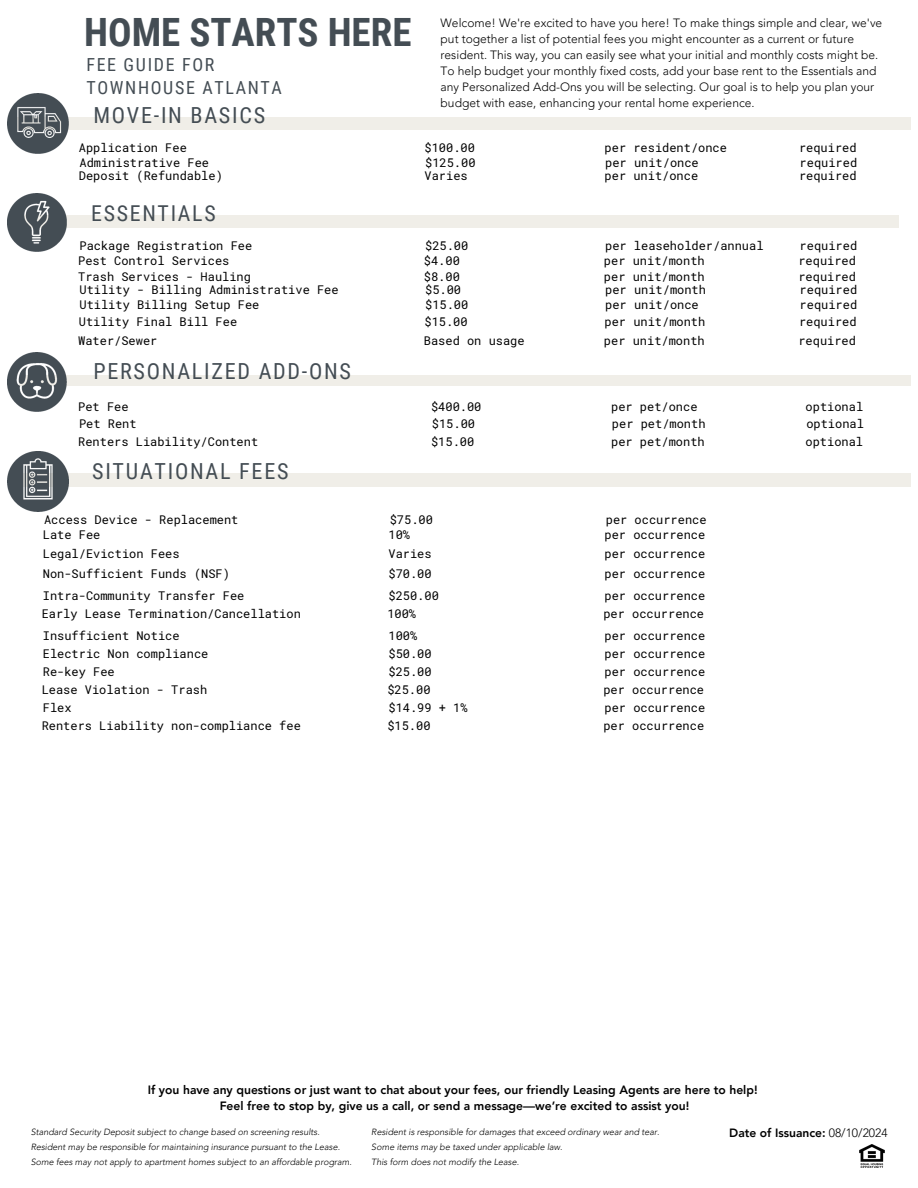
<style>
.page{position:relative;width:918px;height:1188px;background:#fff}
.page>*{position:absolute;margin:0;border:0;box-sizing:border-box;transform-origin:0 0}
.t1{font:700 39px "Roboto Condensed";color:#444d54}
.t2{font:22.2px "Roboto Condensed";letter-spacing:.08em;color:#444d54}
.t3{font:21.9px "Roboto Condensed";letter-spacing:.08em;color:#444d54}
.t4{font:18px "Roboto Condensed";letter-spacing:.095em;color:#444d54}
.t5{font:12px "Roboto Mono";color:#000}
.t6{font:300 12px/16px "Avenir LT Pro";color:#000}
.t7{font:800 12px/16px "Avenir LT Pro";color:#000;text-align:center}
.t8{font:italic 300 9px "Avenir LT Pro";color:#000}
.s1{font-weight:300}
</style>
<div class="page">
<img style="left:859px;top:1144px;width:26px;height:24px">
<div style="left:17px;top:117px;width:893px;height:13px;background:#f0eee8"></div>
<img style="left:8px;top:93px;width:60px;height:61px">
<div style="left:23px;top:215px;width:876px;height:13px;background:#f0eee8"></div>
<img style="left:8px;top:193px;width:58px;height:59px">
<div style="left:19px;top:375px;width:891px;height:11px;background:#f0eee8"></div>
<img style="left:8px;top:353px;width:58px;height:58px">
<div style="left:10px;top:473px;width:900px;height:14px;background:#f0eee8"></div>
<img style="left:8px;top:451px;width:60px;height:61px">
<h5 class="t6" style="left:441px;top:16px;width:443px">Welcome! We're excited to have you here! To make things simple and clear, we've put together a list of potential fees you might encounter as a current or future resident. This way, you can easily see what your initial and monthly costs might be.<br>To help budget your monthly fixed costs, add your base rent to the Essentials and any Personalized Add-Ons you will be selecting. Our goal is to help you plan your budget with ease, enhancing your rental home experience.</h5>
<h5 class="t1" style="left:84px;top:10px;width:329px">HOME STARTS HERE</h5>
<h5 class="t4" style="left:86px;top:54px;width:130px">FEE GUIDE FOR</h5>
<p class="t4" style="left:86px;top:77px;width:197px">TOWNHOUSE ATLANTA</p>
<p class="t2" style="left:93px;top:102px;width:173px">MOVE-IN BASICS</p>
<h2 class="t5" style="left:79px;top:140px;width:110px">Application Fee</h2>
<h2 class="t5" style="left:425px;top:140px;width:52px">$100.00</h2>
<h2 class="t5" style="left:605px;top:140px;width:124px">per resident/once</h2>
<h2 class="t5" style="left:799px;top:140px;width:59px">required</h2>
<h5 class="t5" style="left:79px;top:154px;width:131px">Administrative Fee</h5>
<h5 class="t5" style="left:425px;top:154px;width:52px">$125.00</h5>
<h5 class="t5" style="left:605px;top:154px;width:95px">per unit/once</h5>
<h5 class="t5" style="left:800px;top:154px;width:59px">required</h5>
<p class="t5" style="left:79px;top:168px;width:146px">Deposit (Refundable)</p>
<p class="t5" style="left:425px;top:168px;width:45px">Varies</p>
<p class="t5" style="left:605px;top:168px;width:95px">per unit/once</p>
<p class="t5" style="left:799px;top:168px;width:59px">required</p>
<p class="t3" style="left:91px;top:201px;width:126px">ESSENTIALS</p>
<h5 class="t5" style="left:79px;top:237px;width:174px">Package Registration Fee</h5>
<h5 class="t5" style="left:425px;top:237px;width:45px">$25.00</h5>
<h5 class="t5" style="left:605px;top:237px;width:160px">per leaseholder/annual</h5>
<h5 class="t5" style="left:800px;top:237px;width:59px">required</h5>
<h5 class="t5" style="left:78px;top:252px;width:153px">Pest Control Services</h5>
<h5 class="t5" style="left:424px;top:252px;width:37px">$4.00</h5>
<h5 class="t5" style="left:604px;top:252px;width:102px">per unit/month</h5>
<h5 class="t5" style="left:798px;top:252px;width:59px">required</h5>
<h5 class="t5" style="left:79px;top:282px;width:261px">Utility - Billing Administrative Fee</h5>
<h5 class="t5" style="left:425px;top:282px;width:37px">$5.00</h5>
<h5 class="t5" style="left:605px;top:282px;width:102px">per unit/month</h5>
<h5 class="t5" style="left:800px;top:282px;width:59px">required</h5>
<p class="t5" style="left:78px;top:268px;width:174px">Trash Services - Hauling</p>
<p class="t5" style="left:424px;top:268px;width:37px">$8.00</p>
<p class="t5" style="left:604px;top:268px;width:102px">per unit/month</p>
<h2 class="t5" style="left:798px;top:268px;width:59px">required</h2>
<p class="t5" style="left:79px;top:296px;width:182px">Utility Billing Setup Fee</p>
<p class="t5" style="left:425px;top:296px;width:45px">$15.00</p>
<p class="t5" style="left:605px;top:296px;width:95px">per unit/once</p>
<p class="t5" style="left:800px;top:296px;width:59px">required</p>
<h5 class="t5" style="left:79px;top:313px;width:160px">Utility Final Bill Fee</h5>
<h5 class="t5" style="left:425px;top:313px;width:45px">$15.00</h5>
<h5 class="t5" style="left:605px;top:313px;width:102px">per unit/month</h5>
<h5 class="t5" style="left:799px;top:313px;width:59px">required</h5>
<h5 class="t5" style="left:78px;top:332px;width:81px">Water/Sewer</h5>
<h5 class="t5" style="left:424px;top:332px;width:102px">Based on usage</h5>
<h5 class="t5" style="left:604px;top:332px;width:102px">per unit/month</h5>
<h3 class="t5" style="left:798px;top:332px;width:59px">required</h3>
<h5 class="t2" style="left:93px;top:359px;width:259px">PERSONALIZED ADD-ONS</h5>
<p class="t5" style="left:78px;top:399px;width:52px">Pet Fee</p>
<p class="t5" style="left:431px;top:399px;width:52px">$400.00</p>
<p class="t5" style="left:611px;top:399px;width:88px">per pet/once</p>
<p class="t5" style="left:806px;top:399px;width:59px">optional</p>
<h2 class="t5" style="left:79px;top:416px;width:59px">Pet Rent</h2>
<h2 class="t5" style="left:432px;top:416px;width:45px">$15.00</h2>
<h2 class="t5" style="left:612px;top:416px;width:95px">per pet/month</h2>
<h5 class="t5" style="left:806px;top:416px;width:59px">optional</h5>
<p class="t5" style="left:78px;top:434px;width:182px">Renters Liability/Content</p>
<p class="t5" style="left:431px;top:434px;width:45px">$15.00</p>
<p class="t5" style="left:611px;top:434px;width:95px">per pet/month</p>
<p class="t5" style="left:806px;top:434px;width:59px">optional</p>
<h5 class="t2" style="left:92px;top:458px;width:198px">SITUATIONAL FEES</h5>
<h5 class="t5" style="left:44px;top:512px;width:196px">Access Device - Replacement</h5>
<h5 class="t5" style="left:390px;top:512px;width:45px">$75.00</h5>
<h5 class="t5" style="left:606px;top:512px;width:102px">per occurrence</h5>
<h5 class="t5" style="left:43px;top:527px;width:59px">Late Fee</h5>
<h5 class="t5" style="left:388px;top:527px;width:23px">10%</h5>
<h5 class="t5" style="left:605px;top:527px;width:102px">per occurrence</h5>
<h5 class="t5" style="left:43px;top:546px;width:138px">Legal/Eviction Fees</h5>
<h5 class="t5" style="left:389px;top:546px;width:45px">Varies</h5>
<h5 class="t5" style="left:605px;top:546px;width:102px">per occurrence</h5>
<h5 class="t5" style="left:43px;top:565px;width:189px">Non-Sufficient Funds (NSF)</h5>
<h5 class="t5" style="left:389px;top:565px;width:45px">$70.00</h5>
<h5 class="t5" style="left:605px;top:565px;width:102px">per occurrence</h5>
<h5 class="t5" style="left:43px;top:588px;width:203px">Intra-Community Transfer Fee</h5>
<h5 class="t5" style="left:389px;top:588px;width:52px">$250.00</h5>
<h5 class="t5" style="left:605px;top:588px;width:102px">per occurrence</h5>
<h5 class="t5" style="left:42px;top:606px;width:261px">Early Lease Termination/Cancellation</h5>
<h5 class="t5" style="left:387px;top:606px;width:30px">100%</h5>
<h5 class="t5" style="left:603px;top:606px;width:102px">per occurrence</h5>
<p class="t5" style="left:43px;top:627px;width:138px">Insufficient Notice</p>
<p class="t5" style="left:389px;top:627px;width:30px">100%</p>
<p class="t5" style="left:605px;top:627px;width:102px">per occurrence</p>
<p class="t5" style="left:43px;top:664px;width:74px">Re-key Fee</p>
<p class="t5" style="left:389px;top:664px;width:45px">$25.00</p>
<p class="t5" style="left:605px;top:664px;width:102px">per occurrence</p>
<p class="t5" style="left:42px;top:682px;width:167px">Lease Violation - Trash</p>
<p class="t5" style="left:387px;top:682px;width:45px">$25.00</p>
<p class="t5" style="left:603px;top:682px;width:102px">per occurrence</p>
<p class="t5" style="left:43px;top:700px;width:30px">Flex</p>
<p class="t5" style="left:389px;top:700px;width:81px">$14.99 + 1%</p>
<p class="t5" style="left:605px;top:700px;width:102px">per occurrence</p>
<p class="t5" style="left:43px;top:645px;width:167px">Electric Non compliance</p>
<p class="t5" style="left:389px;top:645px;width:45px">$50.00</p>
<p class="t5" style="left:605px;top:645px;width:102px">per occurrence</p>
<p class="t5" style="left:42px;top:718px;width:261px">Renters Liability non-compliance fee</p>
<p class="t5" style="left:387px;top:718px;width:45px">$15.00</p>
<p class="t5" style="left:603px;top:718px;width:102px">per occurrence</p>
<h5 class="t7" style="left:148px;top:1083px;width:611px">If you have any questions or just want to chat about your fees, our friendly Leasing Agents are here to help!<br>Feel free to stop by, give us a call, or send a message—we’re excited to assist you!</h5>
<h4 class="t7" style="left:729px;top:1126px;width:160px">Date of Issuance: <span class="s1">08/10/2024</span></h4>
<p class="t8" style="left:371px;top:1128px;width:290px">Resident is responsible for damages that exceed ordinary wear and tear.</p>
<p class="t8" style="left:371px;top:1143px;width:193px">Some items may be taxed under applicable law.</p>
<h5 class="t8" style="left:371px;top:1158px;width:149px">This form does not modify the Lease.</h5>
<p class="t8" style="left:31px;top:1128px;width:291px">Standard Security Deposit subject to change based on screening results.</p>
<p class="t8" style="left:31px;top:1143px;width:311px">Resident may be responsible for maintaining insurance pursuant to the Lease.</p>
<p class="t8" style="left:31px;top:1158px;width:323px">Some fees may not apply to apartment homes subject to an affordable program.</p>
</div>
